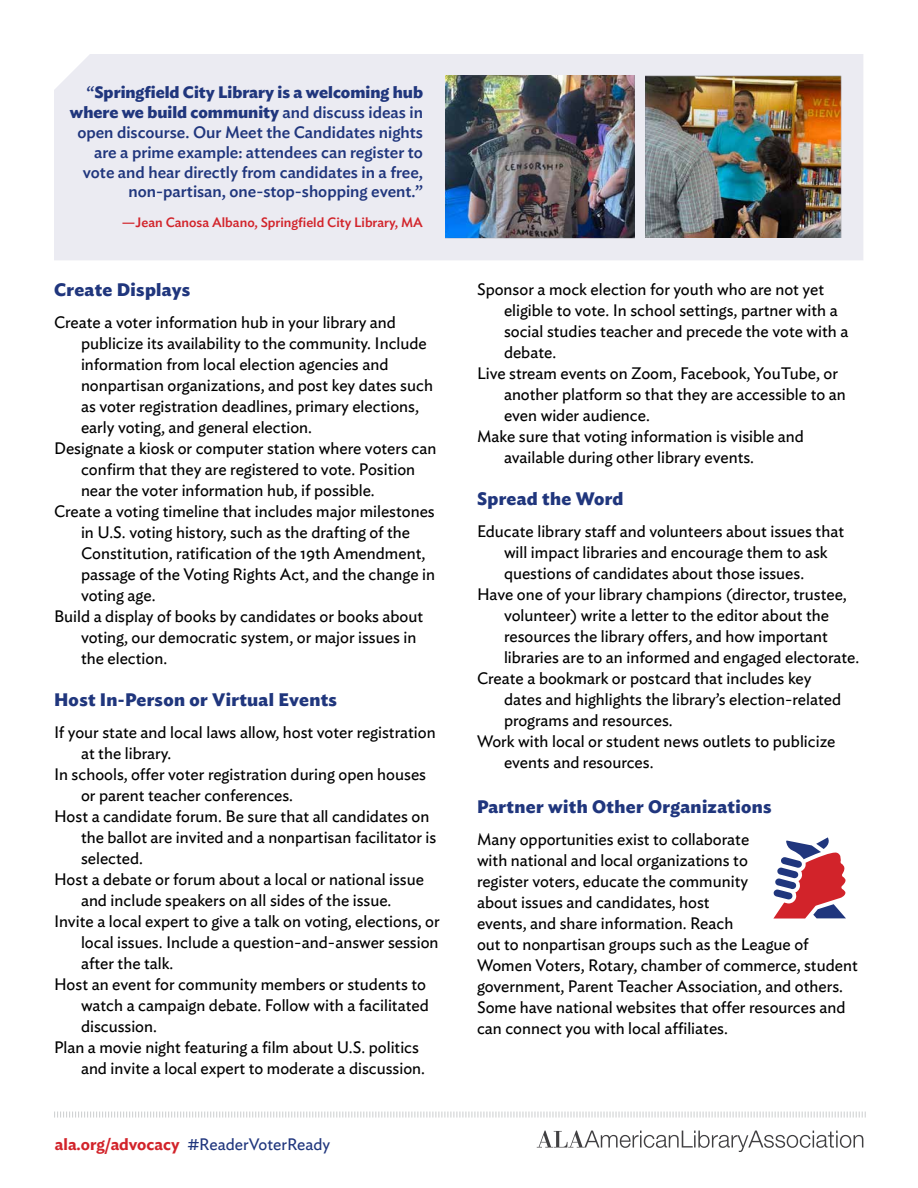
<style>
.page{position:relative;width:918px;height:1188px;background:#fff}
.page>*{position:absolute;margin:0;border:0;box-sizing:border-box;transform-origin:0 0}
.t1{font:700 18px "Ideal Sans";letter-spacing:.02em;color:#20367d}
.P_UL{font:16.5px/21px "Ideal Sans";color:#000}
.t2{font:500 16.5px/19.8px "Ideal Sans";color:#20367d;text-align:right}
.t3{font:16.5px "Ideal Sans";color:#20367d}
.t4{font:500 13.5px "Ideal Sans";color:#d2232a}
.s1{font-weight:700}
.s2{font-weight:600;color:#d2232a}
</style>
<div class="page">
<div style="left:54px;top:54px;width:809px;height:206px;background:#ebebf2"></div>
<img style="left:447px;top:72px;width:395px;height:165px">
<svg style="left:773px;top:837px;width:73px;height:82px"></svg>
<svg style="left:54px;top:1111px;width:812px;height:7px"></svg>
<svg style="left:537px;top:1131px;width:326px;height:21px"></svg>
<div style="left:634px;top:74px;width:11px;height:165px;background:#ebebf2"></div>
<img style="left:446px;top:76px;width:188px;height:165px">
<p class="t2" style="left:70px;top:81px;width:355px">“<span class="s1">Springfield City Library is a welcoming hub where we build community</span> and discuss ideas in open discourse. Our Meet the Candidates nights are a prime example: attendees can register to vote and hear directly from candidates in a free, non-partisan, one-stop-shopping event.”</p>
<p class="t4" style="left:122px;top:212px;width:303px">—Jean Canosa Albano, Springfield City Library, MA</p>
<h3 class="t1" style="left:54px;top:276px;width:138px">Create Displays</h3>
<p class="P_UL" style="left:81px;top:310px;width:354px;text-indent:-27px">Create a voter information hub in your library and publicize its availability to the community. Include information from local election agencies and nonpartisan organizations, and post key dates such as voter registration deadlines, primary elections, early voting, and general election.</p>
<p class="P_UL" style="left:81px;top:436px;width:357px;text-indent:-27px">Designate a kiosk or computer station where voters can confirm that they are registered to vote. Position near the voter information hub, if possible.</p>
<p class="P_UL" style="left:81px;top:499px;width:356px;text-indent:-27px">Create a voting timeline that includes major milestones in U.S. voting history, such as the drafting of the Constitution, ratification of the 19th Amendment, passage of the Voting Rights Act, and the change in voting age.</p>
<p class="P_UL" style="left:81px;top:604px;width:344px;text-indent:-27px">Build a display of books by candidates or books about voting, our democratic system, or major issues in the election.</p>
<h3 class="t1" style="left:54px;top:686px;width:285px">Host In-Person or Virtual Events</h3>
<p class="P_UL" style="left:81px;top:720px;width:356px;text-indent:-27px">If your state and local laws allow, host voter registration at the library.</p>
<p class="P_UL" style="left:81px;top:762px;width:347px;text-indent:-27px">In schools, offer voter registration during open houses or parent teacher conferences.</p>
<p class="P_UL" style="left:81px;top:804px;width:357px;text-indent:-27px">Host a candidate forum. Be sure that all candidates on the ballot are invited and a nonpartisan facilitator is selected.</p>
<p class="P_UL" style="left:54px;top:867px;width:371px;text-align:center">Host a debate or forum about a local or national issue and include speakers on all sides of the issue.</p>
<p class="P_UL" style="left:81px;top:909px;width:360px;text-align:justify;text-indent:-27px">Invite a local expert to give a talk on voting, elections, or local issues. Include a question-and-answer session after the talk.</p>
<p class="P_UL" style="left:81px;top:972px;width:349px;text-indent:-27px">Host an event for community members or students to watch a campaign debate. Follow with a facilitated discussion.</p>
<p class="P_UL" style="left:81px;top:1035px;width:346px;text-indent:-27px">Plan a movie night featuring a film about U.S. politics and invite a local expert to moderate a discussion.</p>
<p class="t3" style="left:55px;top:1132px;width:277px"><span class="s2">ala.org/advocacy</span> #ReaderVoterReady</p>
<p class="P_UL" style="left:504px;top:278px;width:346px;text-indent:-27px">Sponsor a mock election for youth who are not yet eligible to vote. In school settings, partner with a social studies teacher and precede the vote with a debate.</p>
<p class="P_UL" style="left:504px;top:362px;width:343px;text-indent:-27px">Live stream events on Zoom, Facebook, YouTube, or another platform so that they are accessible to an even wider audience.</p>
<p class="P_UL" style="left:504px;top:425px;width:301px;text-indent:-27px">Make sure that voting information is visible and available during other library events.</p>
<h3 class="t1" style="left:477px;top:484px;width:148px">Spread the Word</h3>
<p class="P_UL" style="left:504px;top:519px;width:342px;text-indent:-27px">Educate library staff and volunteers about issues that will impact libraries and encourage them to ask questions of candidates about those issues.</p>
<p class="P_UL" style="left:504px;top:582px;width:357px;text-indent:-27px">Have one of your library champions (director, trustee, volunteer) write a letter to the editor about the resources the library offers, and how important libraries are to an informed and engaged electorate.</p>
<p class="P_UL" style="left:504px;top:666px;width:339px;text-indent:-27px">Create a bookmark or postcard that includes key dates and highlights the library’s election-related programs and resources.</p>
<p class="P_UL" style="left:504px;top:729px;width:333px;line-height:21.6px;text-indent:-27px">Work with local or student news outlets to publicize events and resources.</p>
<h3 class="t1" style="left:477px;top:792px;width:296px">Partner with Other Organizations</h3>
<p class="P_UL" style="left:477px;top:827px;width:382px">Many opportunities exist to collaborate<br>with national and local organizations to<br>register voters, educate the community<br>about issues and candidates, host<br>events, and share information. Reach<br>out to nonpartisan groups such as the League of Women Voters, Rotary, chamber of commerce, student government, Parent Teacher Association, and others.<br>Some have national websites that offer resources and can connect you with local affiliates.</p>
</div>
